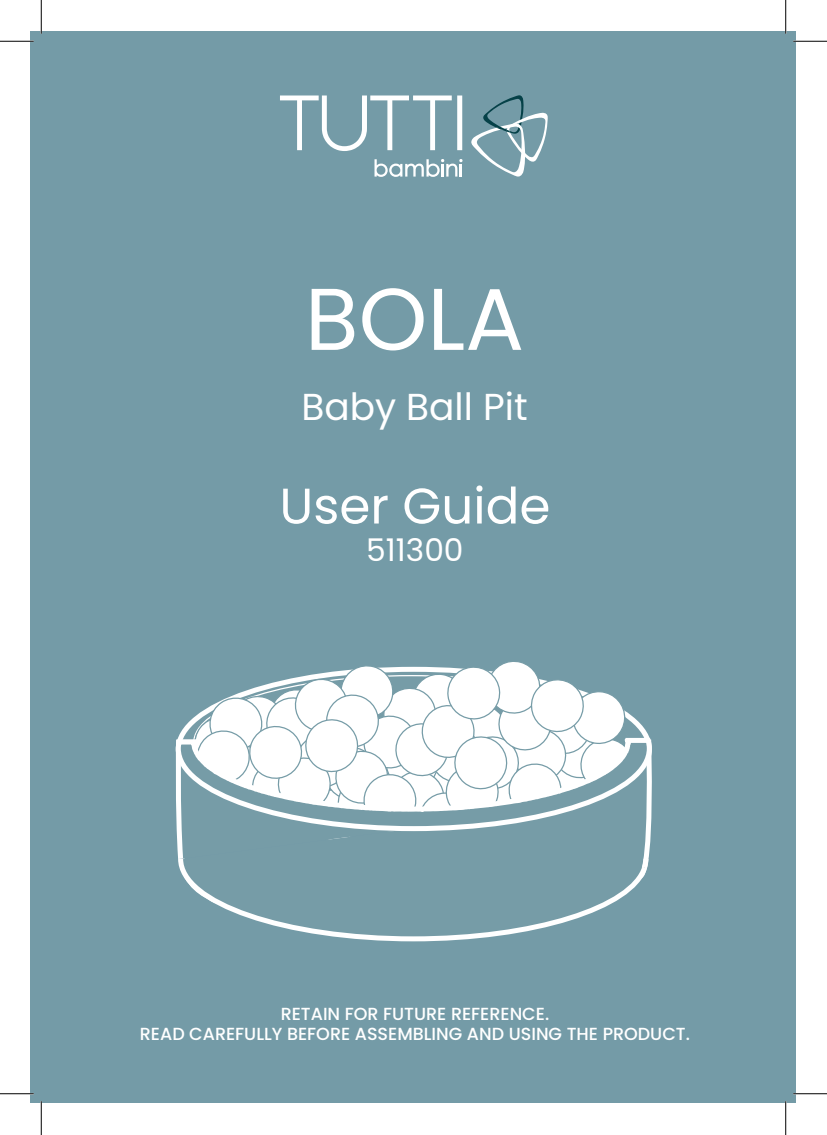
<style>
.page{position:relative;width:827px;height:1135px;background:#fff}
.page>*{position:absolute;margin:0;border:0;box-sizing:border-box;transform-origin:0 0}
.t1{font:87.5px "Poppins";color:#fff}
.t2{font:50px "Poppins";color:#fff}
.t3{font:37.5px "Poppins";color:#fff}
.t4{font:31.25px "Poppins";color:#fff}
.t5{font:500 17.5px/20px "Poppins";color:#fff;text-align:center}
</style>
<div class="page">
<div style="left:31px;top:32px;width:765px;height:1071px;background:#749ba7"></div>
<svg style="left:374px;top:159px;width:88px;height:18px"></svg>
<svg style="left:280px;top:95px;width:182px;height:56px"></svg>
<svg style="left:471px;top:95px;width:77px;height:82px"></svg>
<svg style="left:543px;top:680px;width:93px;height:54px"></svg>
<svg style="left:176px;top:662px;width:367px;height:173px;fill:#fff"></svg>
<svg style="left:177px;top:834px;width:474px;height:20px"></svg>
<svg style="left:175px;top:734px;width:477px;height:100px"></svg>
<svg style="left:177px;top:854px;width:472px;height:88px"></svg>
<hr style="left:0;top:40px;width:34px;height:2px;background:#fff">
<hr style="left:793px;top:40px;width:34px;height:2px;background:#fff">
<hr style="left:40px;top:0;width:2px;height:34px;background:#fff">
<hr style="left:40px;top:1101px;width:2px;height:34px;background:#fff">
<hr style="left:0;top:41px;width:34px;height:1px;background:#000">
<hr style="left:793px;top:41px;width:34px;height:1px;background:#000">
<hr style="left:0;top:1093px;width:34px;height:1px;background:#000">
<hr style="left:793px;top:1093px;width:34px;height:1px;background:#000">
<hr style="left:41px;top:0;width:1px;height:34px;background:#000">
<hr style="left:41px;top:1101px;width:1px;height:34px;background:#000">
<hr style="left:785px;top:0;width:1px;height:34px;background:#000">
<hr style="left:785px;top:1101px;width:1px;height:34px;background:#000">
<h1 class="t1" style="left:305px;top:268px;width:221px">BOLA</h1>
<h3 class="t3" style="left:301px;top:385px;width:228px">Baby Ball Pit</h3>
<h2 class="t2" style="left:279px;top:477px;width:272px">User Guide</h2>
<h3 class="t4" style="left:366px;top:532px;width:99px">511300</h3>
<p class="t5" style="left:140px;top:1004px;width:551px">RETAIN FOR FUTURE REFERENCE.<br>READ CAREFULLY BEFORE ASSEMBLING AND USING THE PRODUCT.</p>
</div>
